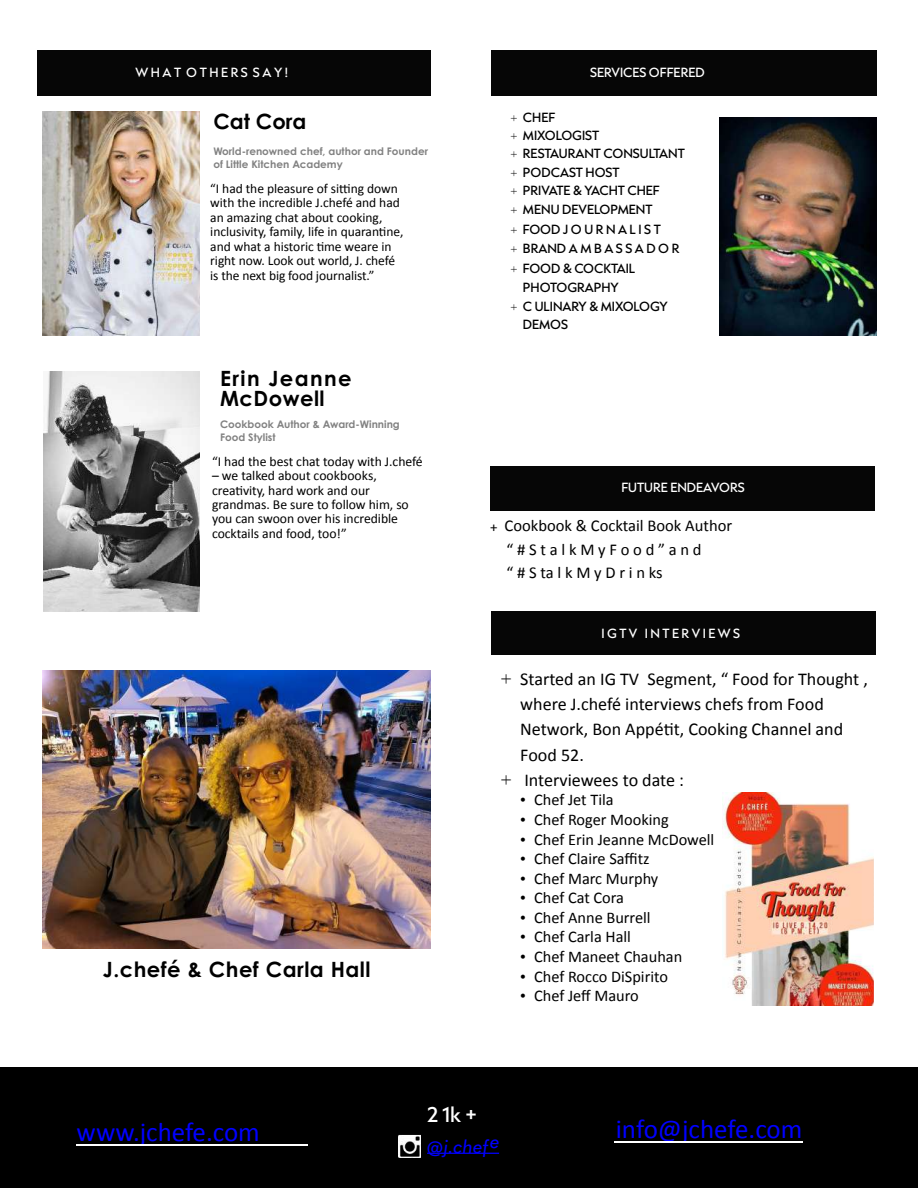
<style>
.page{position:relative;width:918px;height:1188px;background:#fff}
.page>*{position:absolute;margin:0;border:0;box-sizing:border-box;transform-origin:0 0}
.t1{font:27px "Calibri";color:#00f}
.t2{font:700 21px "Century Gothic Pro";letter-spacing:.025em;color:#000}
.t3{font:700 21px/20.1px "Century Gothic Pro";letter-spacing:.065em;color:#000}
.t4{font:italic 500 18.45px "Quasimoda";color:#00f}
.t5{font:18.15px "Calibri";color:#000}
.t6{font:500 18px "Capitana";color:#fff}
.t7{font:16.5px/23.2px "Calibri";color:#000}
.t8{font:16.35px "Calibri";color:#000}
.t9{font:13.65px/14.4px "Calibri";letter-spacing:-.005em;color:#000}
.t10{font:13.5px/14.5px "Calibri";letter-spacing:-.005em;color:#000}
.t11{font:500 11.25px "Capitana";color:#000}
.t12{font:500 11.25px "Capitana";color:#fff}
.t13{font:700 10.5px/12.9px "Century Gothic Pro";color:#818181}
.s1{font-family:"Times New Roman";font-weight:400}
.s2{font-size:15px}
.s3{font-family:"Times New Roman"}
</style>
<div class="page">
<div style="left:0;top:1068px;width:918px;height:120px;background:#000"></div>
<hr style="left:77px;top:1144px;width:231px;height:2px;background:#fff">
<hr style="left:614px;top:1141px;width:188px;height:2px;background:#fff">
<div style="left:492px;top:51px;width:385px;height:45px;background:#060606"></div>
<div style="left:492px;top:611px;width:384px;height:43px;background:#060606"></div>
<div style="left:37px;top:51px;width:394px;height:45px;background:#060606"></div>
<svg style="left:427px;top:1153px;width:72px;height:1px"></svg>
<img style="left:398px;top:1134px;width:23px;height:23px">
<img style="left:722px;top:793px;width:151px;height:212px">
<img style="left:43px;top:372px;width:156px;height:239px">
<img style="left:43px;top:111px;width:156px;height:225px">
<img style="left:719px;top:117px;width:157px;height:219px">
<div style="left:490px;top:466px;width:385px;height:45px;background:#060606"></div>
<img style="left:42px;top:670px;width:389px;height:278px">
<p class="t12" style="left:136px;top:64px;width:154px">W H A T O T H E R S S A Y !</p>
<h2 class="t2" style="left:213px;top:108px;width:95px">Cat Cora</h2>
<p class="t13" style="left:213px;top:144px;width:216px">World-renowned chef, author and Founder of Little Kitchen Academy</p>
<p class="t10" style="left:210px;top:180px;width:195px">“I had the pleasure of sitting down with the incredible J.chefé and had an amazing chat about cooking, inclusivity, family, life in quarantine, and what a historic time weare in right now. Look out world, J. chefé is the next big food journalist.”</p>
<h2 class="t3" style="left:220px;top:368px;width:133px">Erin Jeanne<br>McDowell</h2>
<p class="t13" style="left:220px;top:418px;width:181px">Cookbook Author &amp; Award-Winning<br>Food Stylist</p>
<p class="t9" style="left:212px;top:454px;width:212px">“I had the best chat today with J.chefé</p>
<p class="t9" style="left:212px;top:468px;width:198px">– we talked about cookbooks, creativity, hard work and our grandmas. Be sure to follow him, so you can swoon over his incredible cocktails and food, too!”</p>
<h2 class="t2" style="left:103px;top:957px;width:269px">J.chefé &amp; Chef Carla Hall</h2>
<p class="t12" style="left:590px;top:64px;width:116px">SERVICES OFFERED</p>
<p class="t11" style="left:511px;top:109px;width:46px"><span class="s1">+</span> CHEF</p>
<p class="t11" style="left:511px;top:127px;width:90px"><span class="s1">+</span> MIXOLOGIST</p>
<p class="t11" style="left:511px;top:145px;width:175px"><span class="s1">+</span> RESTAURANT CONSULTANT</p>
<p class="t11" style="left:511px;top:164px;width:110px"><span class="s1">+</span> PODCAST HOST</p>
<p class="t11" style="left:511px;top:182px;width:150px"><span class="s1">+</span> PRIVATE &amp; YACHT CHEF</p>
<p class="t11" style="left:511px;top:201px;width:143px"><span class="s1">+</span> MENU DEVELOPMENT</p>
<p class="t11" style="left:511px;top:221px;width:151px"><span class="s1">+</span> FOOD J O U R N A L I S T</p>
<p class="t11" style="left:511px;top:240px;width:170px"><span class="s1">+</span> BRAND A M B A S S A D O R</p>
<p class="t11" style="left:511px;top:260px;width:126px"><span class="s1">+</span> FOOD &amp; COCKTAIL</p>
<p class="t11" style="left:523px;top:279px;width:97px">PHOTOGRAPHY</p>
<p class="t11" style="left:511px;top:298px;width:158px"><span class="s1">+</span> C ULINARY &amp; MIXOLOGY</p>
<p class="t11" style="left:523px;top:317px;width:47px">DEMOS</p>
<p class="t12" style="left:621px;top:479px;width:125px">FUTURE ENDEAVORS</p>
<p class="t7" style="left:507px;top:514px;width:227px;text-indent:-16px"><span class="s2">+</span> Cookbook &amp; Cocktail Book Author “ # S t a l k M y F o o d ” a n d<br>“ # S ta l k M y D r i n ks</p>
<p class="t12" style="left:601px;top:625px;width:140px">I G T V I N T E R V I E W S</p>
<h3 class="t5" style="left:501px;top:666px;width:368px"><span class="s3">+</span> Started an IG TV Segment, “ Food for Thought ,</h3>
<h3 class="t5" style="left:520px;top:692px;width:305px">where J.chefé interviews chefs from Food</h3>
<h3 class="t5" style="left:520px;top:717px;width:324px">Network, Bon Appétit, Cooking Channel and</h3>
<h3 class="t5" style="left:520px;top:742px;width:65px">Food 52.</h3>
<h3 class="t5" style="left:501px;top:767px;width:185px"><span class="s3">+</span> Interviewees to date :</h3>
<p class="t8" style="left:520px;top:789px;width:95px"><span class="s3">•</span> Chef Jet Tila</p>
<p class="t8" style="left:520px;top:808px;width:150px"><span class="s3">•</span> Chef Roger Mooking</p>
<p class="t8" style="left:520px;top:828px;width:196px"><span class="s3">•</span> Chef Erin Jeanne McDowell</p>
<p class="t8" style="left:520px;top:847px;width:131px"><span class="s3">•</span> Chef Claire Saffitz</p>
<p class="t8" style="left:520px;top:867px;width:140px"><span class="s3">•</span> Chef Marc Murphy</p>
<p class="t8" style="left:520px;top:887px;width:105px"><span class="s3">•</span> Chef Cat Cora</p>
<p class="t8" style="left:520px;top:906px;width:132px"><span class="s3">•</span> Chef Anne Burrell</p>
<p class="t8" style="left:520px;top:926px;width:112px"><span class="s3">•</span> Chef Carla Hall</p>
<p class="t8" style="left:520px;top:945px;width:164px"><span class="s3">•</span> Chef Maneet Chauhan</p>
<p class="t8" style="left:520px;top:965px;width:149px"><span class="s3">•</span> Chef Rocco DiSpirito</p>
<p class="t8" style="left:520px;top:984px;width:120px"><span class="s3">•</span> Chef Jeff Mauro</p>
<h3 class="t6" style="left:427px;top:1101px;width:52px">2 1k +</h3>
<h3 class="t4" style="left:427px;top:1133px;width:63px">@j.chef</h3>
<h1 class="t1" style="left:77px;top:1113px;width:185px">www.jchefe.com</h1>
<h1 class="t1" style="left:616px;top:1110px;width:188px">info@jchefe.com</h1>
<h3 class="t4" style="left:490px;top:1127px;width:11px">e</h3>
</div>
